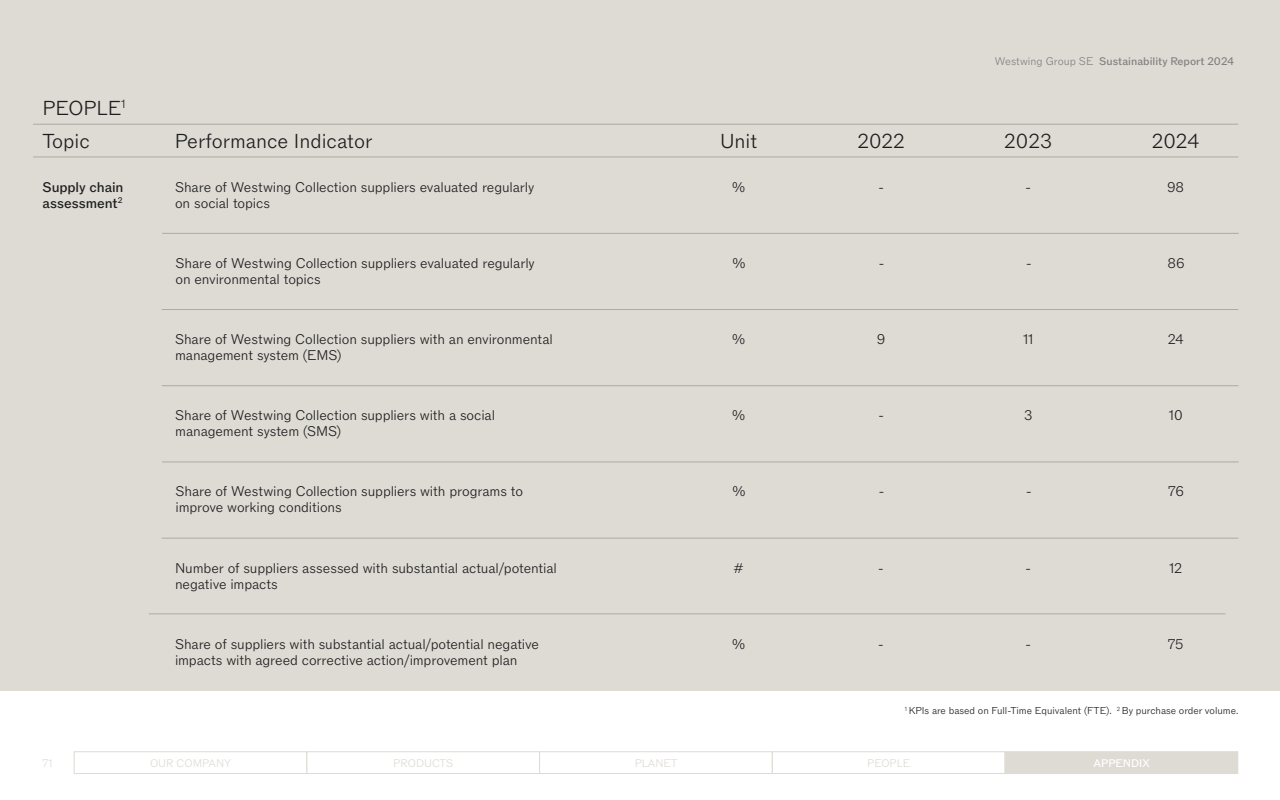
<style>
.page{position:relative;width:1280px;height:800px;background:#fff}
.page>*{position:absolute;margin:0;border:0;box-sizing:border-box;transform-origin:0 0}
.t1{font:300 20.2px "Westwing ROMV2";color:#1d1d1f}
.t2{font:300 14px/16px "Westwing ROMV2";letter-spacing:-.01em;color:#1d1d1f}
.t3{font:14px "Westwing ROMV2";letter-spacing:-.005em;color:#1d1d1f}
.t4{font:11px "Westwing ROMV2";color:#818081}
.t5{font:300 11px "Westwing ROMV2";color:#dedbd4}
.t6{font:11px "Westwing ROMV2";color:#fff}
.t7{font:300 10px "Westwing ROMV2";color:#1d1d1f}
.s1{font-weight:300}
</style>
<div class="page">
<div style="left:74px;top:751px;width:233px;height:23px;background:#fff;border:1px solid #dedbd4"></div>
<div style="left:307px;top:751px;width:233px;height:23px;background:#fff;border:1px solid #dedbd4"></div>
<div style="left:539px;top:751px;width:234px;height:23px;background:#fff;border:1px solid #dedbd4"></div>
<div style="left:772px;top:751px;width:233px;height:23px;background:#fff;border:1px solid #dedbd4"></div>
<div style="left:1005px;top:751px;width:233px;height:23px;background:#dedbd4"></div>
<div style="left:0;top:0;width:1280px;height:690px;background:#dedbd4"></div>
<hr style="left:33px;top:157px;width:1205px;height:1px;background:#adaaa5">
<hr style="left:33px;top:124px;width:1205px;height:1px;background:#adaaa5">
<hr style="left:162px;top:233px;width:1077px;height:1px;background:#adaaa5">
<hr style="left:162px;top:309px;width:1076px;height:1px;background:#adaaa5">
<hr style="left:162px;top:385px;width:1076px;height:1px;background:#adaaa5">
<hr style="left:162px;top:462px;width:1077px;height:1px;background:#adaaa5">
<hr style="left:162px;top:538px;width:1076px;height:1px;background:#adaaa5">
<hr style="left:149px;top:614px;width:1076px;height:1px;background:#adaaa5">
<h1 class="t1" style="left:42px;top:96px;width:85px">PEOPLE<sup>1</sup></h1>
<p class="t4" style="left:995px;top:55px;width:241px"><span class="s1">Westwing Group SE</span> Sustainability Report 2024</p>
<h1 class="t1" style="left:175px;top:129px;width:199px">Performance Indicator</h1>
<h1 class="t1" style="left:720px;top:129px;width:39px">Unit</h1>
<h1 class="t1" style="left:857px;top:129px;width:49px">2022</h1>
<h1 class="t1" style="left:1004px;top:129px;width:49px">2023</h1>
<h1 class="t1" style="left:1152px;top:129px;width:49px">2024</h1>
<p class="t2" style="left:175px;top:179px;width:361px">Share of Westwing Collection suppliers evaluated regularly on social topics</p>
<h1 class="t1" style="left:42px;top:129px;width:49px">Topic</h1>
<p class="t3" style="left:43px;top:178px;width:83px">Supply chain</p>
<p class="t2" style="left:732px;top:179px;width:15px">%</p>
<p class="t3" style="left:43px;top:194px;width:82px">assessment<sup>2</sup></p>
<p class="t2" style="left:878px;top:179px;width:7px">-</p>
<p class="t2" style="left:1026px;top:179px;width:7px">-</p>
<p class="t2" style="left:1167px;top:179px;width:19px">98</p>
<p class="t2" style="left:176px;top:255px;width:361px">Share of Westwing Collection suppliers evaluated regularly on environmental topics</p>
<p class="t2" style="left:733px;top:255px;width:15px">%</p>
<p class="t2" style="left:879px;top:255px;width:7px">-</p>
<p class="t2" style="left:1026px;top:255px;width:7px">-</p>
<p class="t2" style="left:1168px;top:255px;width:19px">86</p>
<p class="t2" style="left:175px;top:331px;width:379px">Share of Westwing Collection suppliers with an environmental management system (EMS)</p>
<p class="t2" style="left:732px;top:331px;width:15px">%</p>
<p class="t2" style="left:877px;top:331px;width:10px">9</p>
<p class="t2" style="left:1023px;top:331px;width:12px">11</p>
<p class="t2" style="left:1168px;top:331px;width:17px">24</p>
<p class="t2" style="left:175px;top:407px;width:321px">Share of Westwing Collection suppliers with a social management system (SMS)</p>
<p class="t2" style="left:732px;top:408px;width:15px">%</p>
<p class="t2" style="left:878px;top:408px;width:7px">-</p>
<p class="t2" style="left:1024px;top:408px;width:10px">3</p>
<p class="t2" style="left:1169px;top:408px;width:15px">10</p>
<p class="t2" style="left:176px;top:484px;width:349px">Share of Westwing Collection suppliers with programs to improve working conditions</p>
<p class="t2" style="left:733px;top:484px;width:15px">%</p>
<p class="t2" style="left:879px;top:484px;width:7px">-</p>
<p class="t2" style="left:1026px;top:484px;width:7px">-</p>
<p class="t2" style="left:1168px;top:484px;width:17px">76</p>
<p class="t2" style="left:175px;top:560px;width:383px">Number of suppliers assessed with substantial actual/potential negative impacts</p>
<p class="t2" style="left:734px;top:560px;width:12px">#</p>
<p class="t2" style="left:878px;top:560px;width:7px">-</p>
<p class="t2" style="left:1026px;top:560px;width:7px">-</p>
<p class="t2" style="left:1169px;top:560px;width:15px">12</p>
<p class="t2" style="left:175px;top:636px;width:366px">Share of suppliers with substantial actual/potential negative impacts with agreed corrective action/improvement plan</p>
<p class="t2" style="left:732px;top:636px;width:15px">%</p>
<p class="t2" style="left:878px;top:636px;width:7px">-</p>
<p class="t2" style="left:1026px;top:636px;width:7px">-</p>
<p class="t2" style="left:1168px;top:636px;width:17px">75</p>
<p class="t7" style="left:905px;top:705px;width:335px"><sup>1</sup> KPIs are based on Full-Time Equivalent (FTE). <sup>2</sup> By purchase order volume.</p>
<p class="t5" style="left:43px;top:757px;width:12px">71</p>
<p class="t5" style="left:150px;top:757px;width:83px">OUR COMPANY</p>
<p class="t5" style="left:393px;top:757px;width:61px">PRODUCTS</p>
<p class="t5" style="left:635px;top:757px;width:44px">PLANET</p>
<p class="t5" style="left:867px;top:757px;width:44px">PEOPLE</p>
<p class="t6" style="left:1093px;top:757px;width:58px">APPENDIX</p>
</div>
